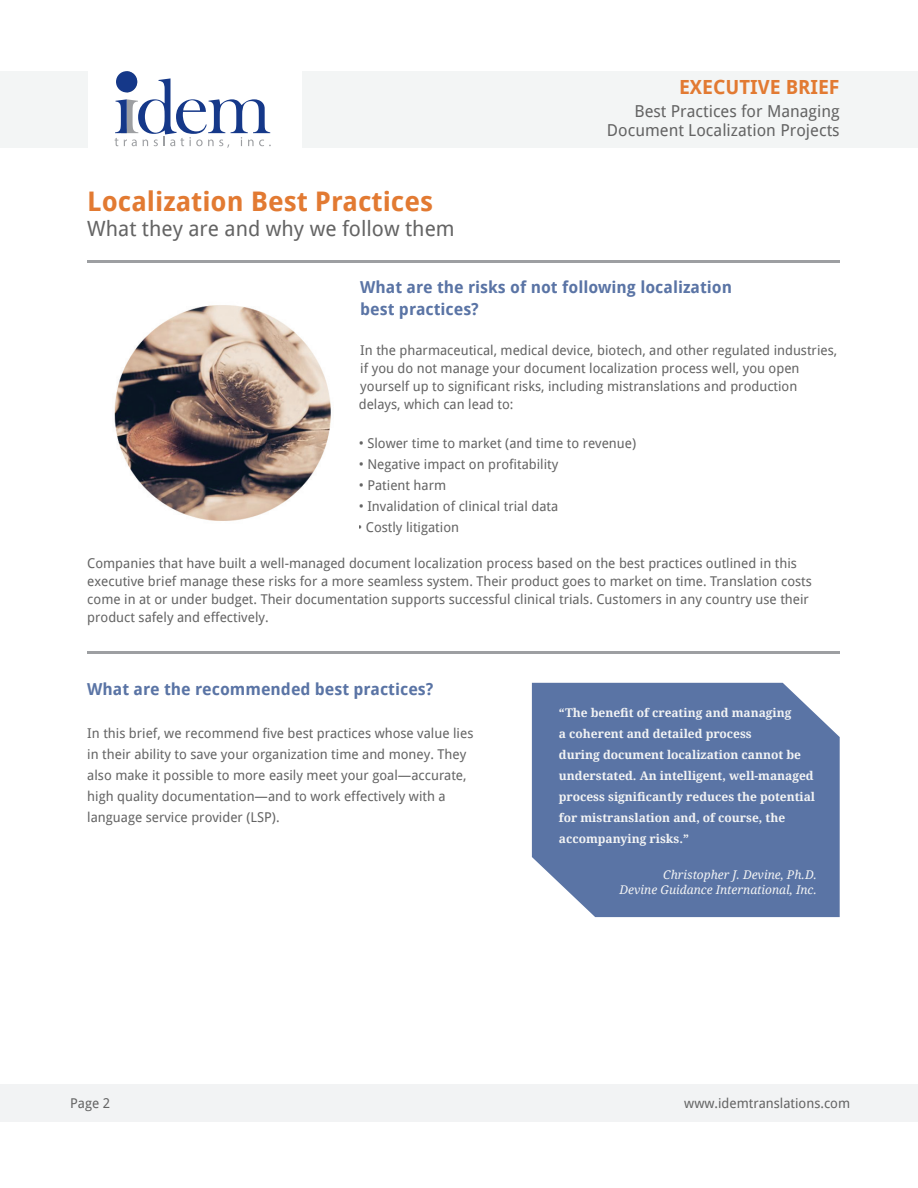
<style>
.page{position:relative;width:918px;height:1188px;background:#fff}
.page>*{position:absolute;margin:0;border:0;box-sizing:border-box;transform-origin:0 0}
.t1{font:700 27px "Droid Sans";color:#e27a32}
.t2{font:21px "Droid Sans";color:#646464}
.t3{font:700 19.5px "Droid Sans";color:#e27a32}
.t4{font:700 16.5px/21.6px "Droid Sans";color:#5a74a5}
.t5{font:16.5px/19.8px "Droid Sans";color:#646464;text-align:right}
.t6{font:13.5px/18px "Droid Sans";color:#646464}
.t7{font:700 12px/21px "Droid Serif";color:#f2f3f4}
.t8{font:italic 12px/15px "Droid Serif";color:#f2f3f4;text-align:right}
</style>
<div class="page">
<div style="left:0;top:71px;width:87px;height:77px;background:#f3f5f5"></div>
<div style="left:302px;top:71px;width:616px;height:77px;background:#f3f5f5"></div>
<div style="left:0;top:1084px;width:918px;height:38px;background:#f2f3f4"></div>
<svg style="left:115px;top:71px;width:156px;height:77px"></svg>
<hr style="left:87px;top:260px;width:753px;height:2px;background:#9d9fa2">
<img style="left:114px;top:305px;width:217px;height:216px">
<hr style="left:87px;top:652px;width:753px;height:2px;background:#9d9fa2">
<div style="left:532px;top:683px;width:308px;height:234px;background:#5a74a5"></div>
<h3 class="t3" style="left:679px;top:75px;width:162px">EXECUTIVE BRIEF</h3>
<p class="t5" style="left:607px;top:101px;width:234px">Best Practices for Managing<br>Document Localization Projects</p>
<h1 class="t1" style="left:87px;top:184px;width:347px">Localization Best Practices</h1>
<h2 class="t2" style="left:87px;top:215px;width:369px">What they are and why we follow them</h2>
<p class="t4" style="left:360px;top:277px;width:373px">What are the risks of not following localization best practices?</p>
<p class="t6" style="left:359px;top:341px;width:480px">In the pharmaceutical, medical device, biotech, and other regulated industries, if you do not manage your document localization process well, you open yourself up to significant risks, including mistranslations and production delays, which can lead to:</p>
<p class="t6" style="left:359px;top:434px;width:279px">• Slower time to market (and time to revenue)</p>
<p class="t6" style="left:359px;top:455px;width:201px">• Negative impact on profitability</p>
<p class="t6" style="left:359px;top:476px;width:89px">• Patient harm</p>
<p class="t6" style="left:359px;top:497px;width:201px">• Invalidation of clinical trial data</p>
<p class="t6" style="left:357px;top:518px;width:103px">• Costly litigation</p>
<p class="t6" style="left:87px;top:554px;width:726px">Companies that have built a well-managed document localization process based on the best practices outlined in this executive brief manage these risks for a more seamless system. Their product goes to market on time. Translation costs come in at or under budget. Their documentation supports successful clinical trials. Customers in any country use their product safely and effectively.</p>
<p class="t4" style="left:87px;top:678px;width:348px">What are the recommended best practices?</p>
<p class="t6" style="left:87px;top:722px;width:388px;line-height:21px">In this brief, we recommend five best practices whose value lies in their ability to save your organization time and money. They also make it possible to more easily meet your goal—accurate, high quality documentation—and to work effectively with a language service provider (LSP).</p>
<p class="t6" style="left:70px;top:1094px;width:42px">Page 2</p>
<p class="t7" style="left:559px;top:702px;width:258px">“The benefit of creating and managing<br>a coherent and detailed process<br>during document localization cannot be understated. An intelligent, well-managed process significantly reduces the potential for mistranslation and, of course, the accompanying risks.”</p>
<p class="t8" style="left:620px;top:867px;width:199px">Christopher J. Devine, Ph.D.<br>Devine Guidance International, Inc.</p>
<p class="t6" style="left:684px;top:1094px;width:167px">www.idemtranslations.com</p>
</div>
